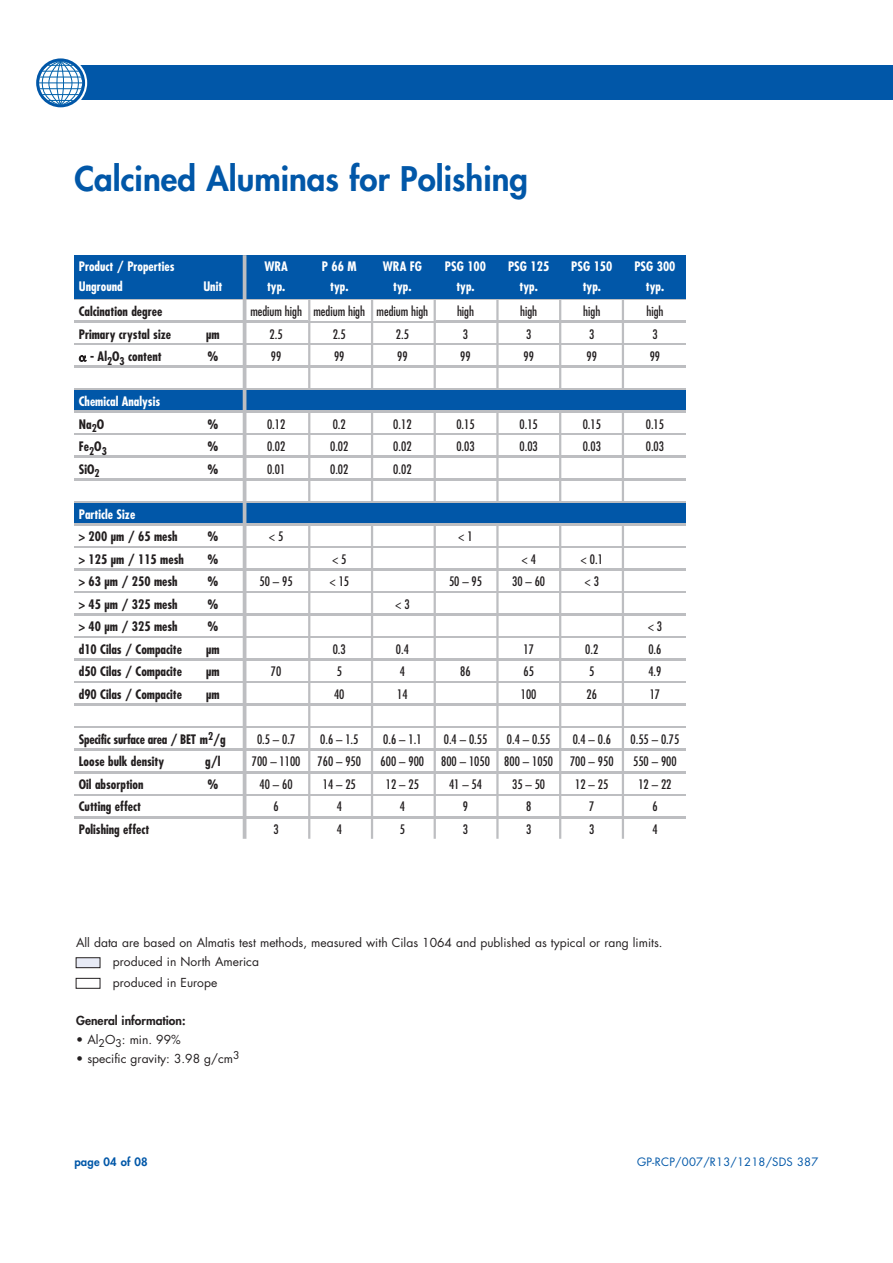
<style>
.page{position:relative;width:893px;height:1263px;background:#fff}
.page>*{position:absolute;margin:0;border:0;box-sizing:border-box;transform-origin:0 0}
.t1{font:800 33px "Futura";color:#0157a8}
.t2{font:condensed 12.75px/22.5px "Futura";color:#231f20}
.t3{font:700 condensed 12.75px/22.5px "Futura";color:#231f20}
.t4{font:700 condensed 12.75px/19.5px "Futura";color:#fff;text-align:center}
.t5{font:700 condensed 12.75px/22.5px "Futura";letter-spacing:-.02em;color:#231f20}
.t6{font:12.15px/18.9px "Futura";color:#231f20}
.t7{font:800 12.15px "Futura";color:#231f20}
.t8{font:11.25px "Futura";letter-spacing:.02em;color:#0157a8}
.t9{font:800 11.25px "Futura";letter-spacing:.015em;color:#0157a8}
.s1{font-family:"Mathematical Pi One";font-weight:400;font-stretch:normal}
.s2{color:#231f20}
</style>
<div class="page">
<div style="left:75px;top:255px;width:611px;height:573px;background:#bdbec1"></div>
<div style="left:75px;top:683px;width:738px;height:20px;background:#fff"></div>
<div style="left:75px;top:300px;width:738px;height:20px;background:#fff"></div>
<div style="left:75px;top:323px;width:738px;height:20px;background:#fff"></div>
<div style="left:75px;top:413px;width:738px;height:20px;background:#fff"></div>
<div style="left:75px;top:435px;width:738px;height:20px;background:#fff"></div>
<div style="left:75px;top:458px;width:738px;height:20px;background:#fff"></div>
<div style="left:75px;top:526px;width:738px;height:20px;background:#fff"></div>
<div style="left:75px;top:548px;width:738px;height:20px;background:#fff"></div>
<div style="left:75px;top:571px;width:738px;height:20px;background:#fff"></div>
<div style="left:75px;top:638px;width:738px;height:20px;background:#fff"></div>
<div style="left:75px;top:661px;width:738px;height:20px;background:#fff"></div>
<div style="left:75px;top:593px;width:738px;height:20px;background:#fff"></div>
<div style="left:75px;top:706px;width:738px;height:20px;background:#fff"></div>
<div style="left:75px;top:728px;width:738px;height:20px;background:#fff"></div>
<div style="left:75px;top:751px;width:738px;height:20px;background:#fff"></div>
<div style="left:75px;top:773px;width:738px;height:20px;background:#fff"></div>
<div style="left:75px;top:796px;width:738px;height:20px;background:#fff"></div>
<div style="left:75px;top:255px;width:611px;height:43px;background:#0157a8"></div>
<div style="left:75px;top:345px;width:738px;height:20px;background:#fff"></div>
<div style="left:75px;top:616px;width:738px;height:20px;background:#fff"></div>
<div style="left:75px;top:819px;width:738px;height:20px;background:#fff"></div>
<svg style="left:76px;top:957px;width:25px;height:32px"></svg>
<div style="left:75px;top:368px;width:611px;height:20px;background:#fff"></div>
<div style="left:75px;top:480px;width:611px;height:20px;background:#fff"></div>
<hr style="left:308px;top:299px;width:2px;height:540px;background:#bdbec1">
<hr style="left:371px;top:299px;width:2px;height:540px;background:#bdbec1">
<hr style="left:434px;top:299px;width:2px;height:540px;background:#bdbec1">
<hr style="left:496px;top:299px;width:3px;height:540px;background:#bdbec1">
<hr style="left:559px;top:299px;width:2px;height:540px;background:#bdbec1">
<hr style="left:622px;top:299px;width:2px;height:540px;background:#bdbec1">
<div style="left:75px;top:390px;width:611px;height:20px;background:#0157a8"></div>
<div style="left:75px;top:503px;width:611px;height:20px;background:#0157a8"></div>
<hr style="left:243px;top:255px;width:3px;height:584px;background:#bdbec1">
<div style="left:43px;top:66px;width:850px;height:34px;background:#0157a8"></div>
<svg style="left:36px;top:58px;width:51px;height:50px"></svg>
<h1 class="t1" style="left:74px;top:163px;width:455px">Calcined Aluminas for Polishing</h1>
<p class="t4" style="left:79px;top:258px;width:97px;text-align:left">Product / Properties<br>Unground</p>
<p class="t3" style="left:79px;top:301px;width:94px">Calcination degree<br>Primary crystal size</p>
<p class="t4" style="left:203px;top:277px;width:20px">Unit</p>
<p class="t3" style="left:206px;top:324px;width:15px">µm</p>
<p class="t3" style="left:79px;top:346px;width:84px"><span class="s1">-</span> - Al<sub>2</sub>O<sub>3</sub> content</p>
<p class="t3" style="left:207px;top:346px;width:12px">%</p>
<p class="t4" style="left:79px;top:391px;width:83px;line-height:22.5px;text-align:left">Chemical Analysis<br><span class="s2">Na</span><sub>2</sub><span class="s2">O</span></p>
<p class="t3" style="left:207px;top:414px;width:12px">%</p>
<p class="t3" style="left:79px;top:436px;width:30px">Fe<sub>2</sub>O<sub>3</sub></p>
<p class="t3" style="left:207px;top:436px;width:12px">%</p>
<p class="t3" style="left:79px;top:459px;width:22px">SiO<sub>2</sub></p>
<p class="t3" style="left:207px;top:459px;width:12px">%</p>
<p class="t4" style="left:79px;top:505px;width:58px">Particle Size</p>
<p class="t3" style="left:79px;top:526px;width:100px">&gt; 200 µm / 65 mesh</p>
<p class="t3" style="left:207px;top:526px;width:12px">%</p>
<p class="t3" style="left:79px;top:549px;width:107px">&gt; 125 µm / 115 mesh</p>
<p class="t3" style="left:207px;top:549px;width:12px">%</p>
<p class="t3" style="left:79px;top:571px;width:100px">&gt; 63 µm / 250 mesh</p>
<p class="t3" style="left:207px;top:571px;width:12px">%</p>
<p class="t3" style="left:79px;top:594px;width:100px">&gt; 45 µm / 325 mesh</p>
<p class="t3" style="left:207px;top:594px;width:12px">%</p>
<p class="t3" style="left:79px;top:616px;width:100px">&gt; 40 µm / 325 mesh</p>
<p class="t3" style="left:207px;top:616px;width:12px">%</p>
<p class="t3" style="left:79px;top:639px;width:105px">d10 Cilas / Compacite</p>
<p class="t3" style="left:206px;top:639px;width:15px">µm</p>
<p class="t3" style="left:79px;top:661px;width:105px">d50 Cilas / Compacite</p>
<p class="t3" style="left:206px;top:661px;width:15px">µm</p>
<p class="t3" style="left:79px;top:684px;width:105px">d90 Cilas / Compacite</p>
<p class="t3" style="left:206px;top:684px;width:15px">µm</p>
<p class="t5" style="left:79px;top:729px;width:148px">Specific surface area / BET m<sup>2</sup>/g<br>Loose bulk density</p>
<p class="t3" style="left:205px;top:751px;width:17px">g/l</p>
<p class="t3" style="left:79px;top:774px;width:66px">Oil absorption</p>
<p class="t3" style="left:207px;top:774px;width:12px">%</p>
<p class="t3" style="left:79px;top:796px;width:72px">Cutting effect<br>Polishing effect</p>
<p class="t4" style="left:264px;top:258px;width:25px;text-align:left">WRA typ.</p>
<p class="t2" style="left:250px;top:301px;width:53px;text-align:center">medium high<br>2.5<br>99</p>
<p class="t4" style="left:322px;top:258px;width:36px">P 66 M typ.</p>
<p class="t2" style="left:313px;top:301px;width:53px;text-align:center">medium high<br>2.5<br>99</p>
<p class="t4" style="left:383px;top:258px;width:41px">WRA FG typ.</p>
<p class="t2" style="left:377px;top:301px;width:53px;text-align:center">medium high<br>2.5<br>99</p>
<p class="t4" style="left:445px;top:258px;width:43px">PSG 100 typ.</p>
<p class="t2" style="left:457px;top:301px;width:19px">high<br>3<br>99</p>
<p class="t4" style="left:508px;top:258px;width:43px">PSG 125 typ.</p>
<p class="t2" style="left:520px;top:301px;width:19px">high<br>3<br>99</p>
<p class="t2" style="left:267px;top:414px;width:20px;text-align:justify">0.12<br>0.02<br>0.01</p>
<p class="t2" style="left:330px;top:414px;width:20px">0.2<br>0.02<br>0.02</p>
<p class="t2" style="left:393px;top:414px;width:20px;text-align:justify">0.12<br>0.02<br>0.02</p>
<p class="t2" style="left:456px;top:414px;width:20px">0.15<br>0.03</p>
<p class="t2" style="left:519px;top:414px;width:20px">0.15<br>0.03</p>
<p class="t4" style="left:571px;top:258px;width:43px">PSG 150 typ.</p>
<p class="t2" style="left:583px;top:301px;width:19px">high<br>3<br>99</p>
<p class="t4" style="left:634px;top:258px;width:43px">PSG 300 typ.</p>
<p class="t2" style="left:646px;top:301px;width:19px">high<br>3<br>99</p>
<p class="t2" style="left:583px;top:414px;width:20px">0.15<br>0.03</p>
<p class="t2" style="left:646px;top:414px;width:20px">0.15<br>0.03</p>
<p class="t2" style="left:269px;top:526px;width:16px">&lt; 5</p>
<p class="t2" style="left:260px;top:571px;width:35px">50 – 95</p>
<p class="t2" style="left:329px;top:549px;width:21px">&lt; 5 &lt; 15</p>
<p class="t2" style="left:458px;top:526px;width:16px">&lt; 1</p>
<p class="t2" style="left:449px;top:571px;width:35px">50 – 95</p>
<p class="t2" style="left:512px;top:549px;width:35px;text-align:center">&lt; 4<br>30 – 60</p>
<p class="t2" style="left:581px;top:549px;width:24px;text-align:center">&lt; 0.1 &lt; 3</p>
<p class="t2" style="left:271px;top:661px;width:12px">70</p>
<p class="t2" style="left:252px;top:729px;width:50px;text-align:center">0.5 – 0.7<br>700 – 1100<br>40 – 60<br>6<br>3</p>
<p class="t2" style="left:333px;top:639px;width:15px">0.3<br>5<br>40</p>
<p class="t2" style="left:317px;top:729px;width:45px;text-align:center">0.6 – 1.5<br>760 – 950<br>14 – 25<br>4<br>4</p>
<p class="t2" style="left:395px;top:594px;width:16px">&lt; 3</p>
<p class="t2" style="left:396px;top:639px;width:15px">0.4<br>4<br>14</p>
<p class="t2" style="left:381px;top:729px;width:45px;text-align:center">0.6 – 1.1<br>600 – 900<br>12 – 25<br>4<br>5</p>
<p class="t2" style="left:460px;top:661px;width:12px">86</p>
<p class="t2" style="left:441px;top:729px;width:50px;text-align:center">0.4 – 0.55<br>800 – 1050<br>41 – 54<br>9<br>3</p>
<p class="t2" style="left:521px;top:639px;width:17px">17<br>65<br>100</p>
<p class="t2" style="left:504px;top:729px;width:50px;text-align:center">0.4 – 0.55<br>800 – 1050<br>35 – 50<br>8<br>3</p>
<p class="t2" style="left:585px;top:639px;width:15px">0.2<br>5<br>26</p>
<p class="t2" style="left:570px;top:729px;width:45px;text-align:center">0.4 – 0.6<br>700 – 950<br>12 – 25<br>7<br>3</p>
<p class="t2" style="left:648px;top:616px;width:16px;text-align:justify">&lt; 3<br>0.6<br>4.9<br>17</p>
<p class="t2" style="left:631px;top:729px;width:50px;text-align:center">0.55 – 0.75<br>550 – 900<br>12 – 22<br>6<br>4</p>
<p class="t6" style="left:113px;top:934px;width:551px;text-indent:-37px">All data are based on Almatis test methods, measured with Cilas 1064 and published as typical or rang limits. produced in North America</p>
<p class="t6" style="left:113px;top:974px;width:106px">produced in Europe</p>
<p class="t7" style="left:76px;top:1014px;width:111px">General information:</p>
<p class="t6" style="left:76px;top:1031px;width:106px">• Al<sub>2</sub>O<sub>3</sub>: min. 99%</p>
<p class="t6" style="left:76px;top:1050px;width:165px">• specific gravity: 3.98 g/cm<sup>3</sup></p>
<p class="t9" style="left:74px;top:1156px;width:75px">page 04 of 08</p>
<p class="t8" style="left:637px;top:1156px;width:183px">GP-RCP/007/R13/1218/SDS 387</p>
</div>
